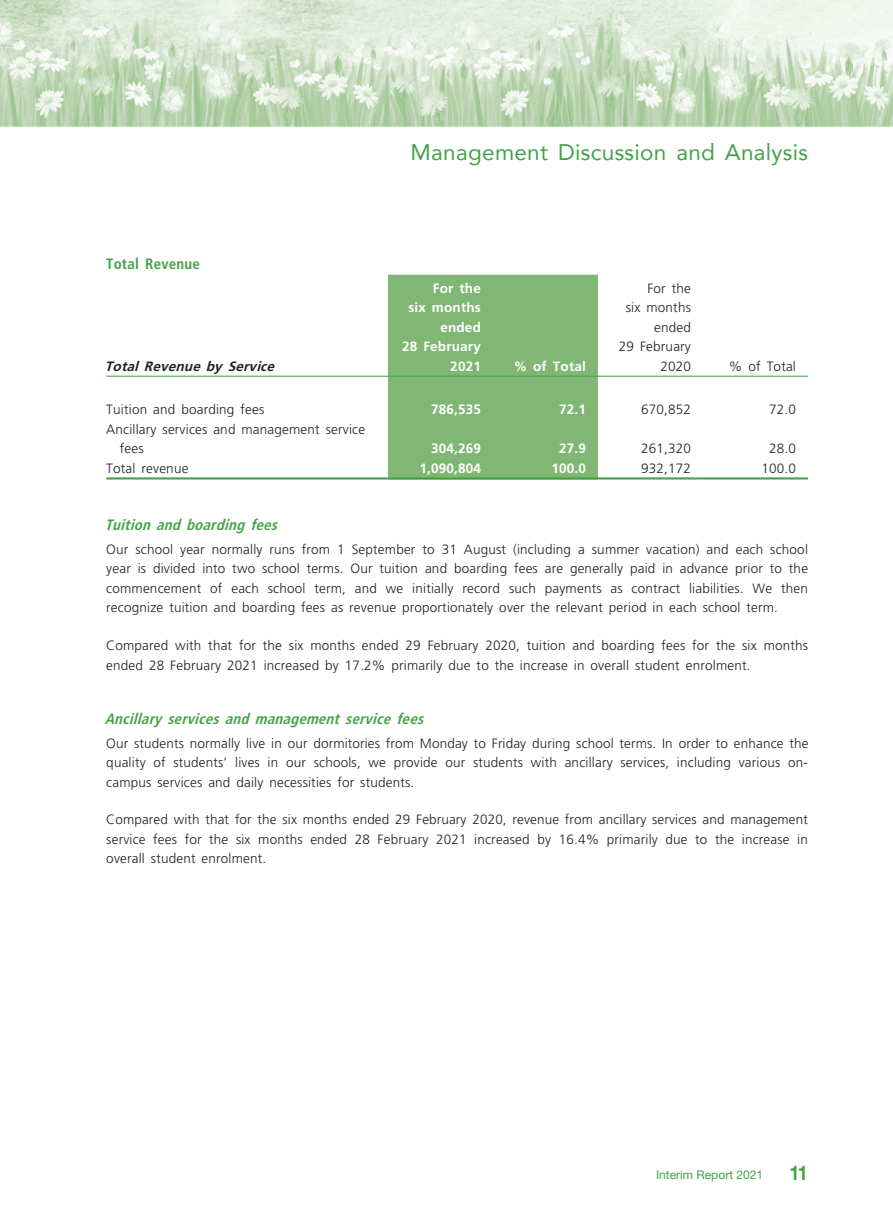
<style>
.page{position:relative;width:893px;height:1212px;background:#fff}
.page>*{position:absolute;margin:0;border:0;box-sizing:border-box;transform-origin:0 0}
.t1{font:22.5px "Avenir";letter-spacing:.015em;color:#43a246}
.t2{font:700 20.25px "Helvetica Neue LT Std";color:#43a246;scale:.89 1}
._05_____H3{font:italic 700 condensed 15px "Frutiger LT Std";color:#43a246}
._04___H2{font:700 condensed 15px "Frutiger LT Std";letter-spacing:.015em;color:#43a246}
._01_Body_Text{font:300 13.5px/19.5px "Frutiger LT Std";letter-spacing:.015em;color:#231f20;text-align:justify}
._01_Body_Text-2{font:700 13.5px/19.5px "Frutiger LT Std";letter-spacing:.015em;color:#fff;text-align:right}
._15_Table_Stub{font:300 13.5px/19.5px "Frutiger LT Std";letter-spacing:.015em;color:#231f20}
._15_Table_Stub-2{font:italic 700 13.5px "Frutiger LT Std";color:#231f20}
.t3{font:12px "Helvetica Neue LT Std";color:#43a246}
</style>
<div class="page">
<img style="left:0;top:0;width:893px;height:480px">
<div style="left:388px;top:275px;width:210px;height:202px;background:#80b774"></div>
<hr style="left:106px;top:376px;width:282px;height:1px;background:#43a246">
<hr style="left:388px;top:376px;width:105px;height:1px;background:#43a246">
<hr style="left:493px;top:376px;width:105px;height:1px;background:#43a246">
<hr style="left:598px;top:376px;width:105px;height:1px;background:#43a246">
<hr style="left:703px;top:376px;width:105px;height:1px;background:#43a246">
<hr style="left:106px;top:477px;width:282px;height:2px;background:#43a246">
<hr style="left:388px;top:477px;width:105px;height:2px;background:#43a246">
<hr style="left:493px;top:477px;width:105px;height:2px;background:#43a246">
<hr style="left:598px;top:477px;width:105px;height:2px;background:#43a246">
<hr style="left:703px;top:477px;width:105px;height:2px;background:#43a246">
<p class="_04___H2" style="left:106px;top:254px;width:95px">Total Revenue</p>
<p class="_15_Table_Stub-2" style="left:105px;top:358px;width:175px">Total Revenue by Service</p>
<h1 class="t1" style="left:411px;top:134px;width:399px">Management Discussion and Analysis</h1>
<p class="_01_Body_Text-2" style="left:402px;top:278px;width:80px">For the<br>six months ended<br>28 February<br>2021</p>
<p class="_01_Body_Text-2" style="left:514px;top:356px;width:74px">% of Total</p>
<p class="_01_Body_Text" style="left:619px;top:278px;width:74px;text-align:right">For the<br>six months ended<br>29 February<br>2020</p>
<p class="_01_Body_Text" style="left:729px;top:356px;width:68px">% of Total</p>
<p class="_15_Table_Stub" style="left:106px;top:400px;width:159px">Tuition and boarding fees</p>
<p class="_01_Body_Text-2" style="left:431px;top:400px;width:51px">786,535</p>
<p class="_01_Body_Text-2" style="left:559px;top:400px;width:28px">72.1</p>
<p class="_01_Body_Text" style="left:641px;top:400px;width:51px">670,852</p>
<p class="_01_Body_Text" style="left:769px;top:400px;width:28px">72.0</p>
<p class="_15_Table_Stub" style="left:120px;top:419px;width:247px;text-indent:-14px">Ancillary services and management service fees</p>
<p class="_01_Body_Text-2" style="left:431px;top:439px;width:51px">304,269</p>
<p class="_01_Body_Text-2" style="left:559px;top:439px;width:28px">27.9</p>
<p class="_01_Body_Text" style="left:641px;top:439px;width:51px">261,320</p>
<p class="_01_Body_Text" style="left:769px;top:439px;width:28px">28.0</p>
<p class="_15_Table_Stub" style="left:106px;top:458px;width:84px">Total revenue</p>
<p class="_01_Body_Text-2" style="left:419px;top:458px;width:63px">1,090,804</p>
<p class="_01_Body_Text-2" style="left:551px;top:458px;width:36px">100.0</p>
<p class="_01_Body_Text" style="left:641px;top:458px;width:51px">932,172</p>
<p class="_01_Body_Text" style="left:761px;top:458px;width:36px">100.0</p>
<p class="_05_____H3" style="left:105px;top:516px;width:179px">Tuition and boarding fees</p>
<p class="_01_Body_Text" style="left:106px;top:540px;width:703px">Our school year normally runs from 1 September to 31 August (including a summer vacation) and each school year is divided into two school terms. Our tuition and boarding fees are generally paid in advance prior to the commencement of each school term, and we initially record such payments as contract liabilities. We then recognize tuition and boarding fees as revenue proportionately over the relevant period in each school term.</p>
<p class="_01_Body_Text" style="left:106px;top:636px;width:703px">Compared with that for the six months ended 29 February 2020, tuition and boarding fees for the six months ended 28 February 2021 increased by 17.2% primarily due to the increase in overall student enrolment.</p>
<p class="_05_____H3" style="left:105px;top:710px;width:325px">Ancillary services and management service fees</p>
<p class="_01_Body_Text" style="left:106px;top:733px;width:704px">Our students normally live in our dormitories from Monday to Friday during school terms. In order to enhance the quality of students’ lives in our schools, we provide our students with ancillary services, including various on&shy;campus services and daily necessities for students.</p>
<p class="_01_Body_Text" style="left:106px;top:810px;width:703px">Compared with that for the six months ended 29 February 2020, revenue from ancillary services and management service fees for the six months ended 28 February 2021 increased by 16.4% primarily due to the increase in overall student enrolment.</p>
<p class="t3" style="left:656px;top:1168px;width:109px">Interim Report 2021</p>
<h2 class="t2" style="left:789px;top:1160px;width:22px">11</h2>
</div>
